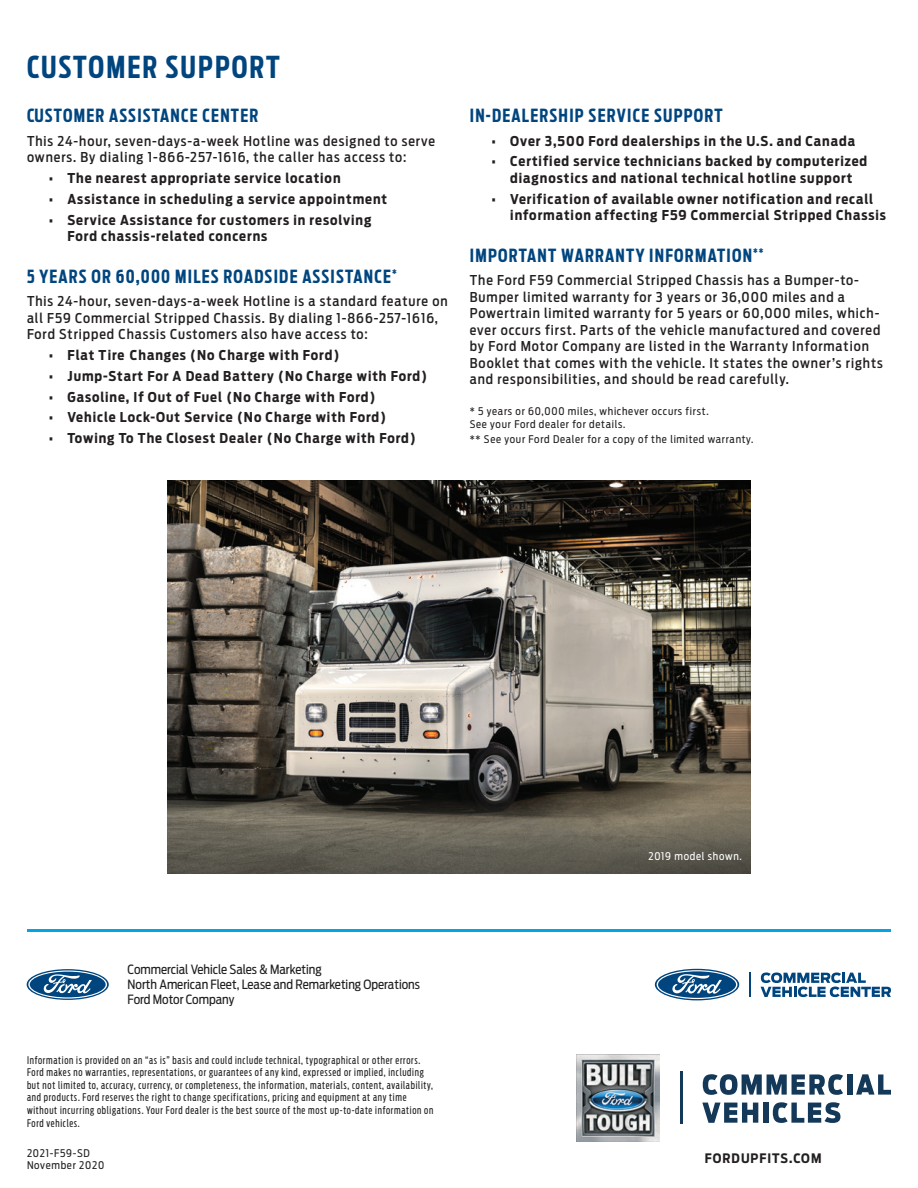
<style>
.page{position:relative;width:918px;height:1188px;background:#fff}
.page>*{position:absolute;margin:0;border:0;box-sizing:border-box;transform-origin:0 0}
.t1{font:700 30px "Ford Antenna Extra Cond";letter-spacing:.065em;color:#01457f}
.t2{font:700 18px "Ford Antenna Extra Cond";letter-spacing:.07em;color:#01457f}
.t3{font:500 13.5px/16.5px "Ford Antenna Cond";letter-spacing:.07em;color:#231f20}
.t4{font:700 13.5px/16.5px "Ford Antenna Cond";letter-spacing:.07em;color:#231f20}
.t5{font:700 13.05px "Ford Antenna Cond";letter-spacing:.075em;color:#231f20}
.t6{font:12.75px/14.9px "Ford Antenna Cond";color:#231f20}
.t7{font:10.5px/12.6px "Ford Antenna Extra Cond";letter-spacing:.07em;color:#231f20}
.t8{font:10.5px/12px "Ford Antenna Cond";letter-spacing:.07em;color:#231f20}
.t9{font:10.5px "Ford Antenna Cond";letter-spacing:.07em;color:#fff}
</style>
<div class="page">
<img style="left:167px;top:481px;width:584px;height:392px">
<svg style="left:27px;top:969px;width:82px;height:31px"></svg>
<svg style="left:28px;top:970px;width:79px;height:29px"></svg>
<hr style="left:27px;top:929px;width:864px;height:3px;background:#00a5e3">
<img style="left:577px;top:1054px;width:82px;height:88px">
<svg style="left:703px;top:1074px;width:140px;height:21px"></svg>
<div style="left:847px;top:1074px;width:5px;height:21px;background:#133858"></div>
<svg style="left:856px;top:1074px;width:35px;height:21px"></svg>
<svg style="left:702px;top:1103px;width:56px;height:20px"></svg>
<div style="left:763px;top:1103px;width:6px;height:20px;background:#133858"></div>
<svg style="left:773px;top:1102px;width:67px;height:21px"></svg>
<hr style="left:681px;top:1072px;width:2px;height:52px;background:#133858">
<svg style="left:655px;top:969px;width:84px;height:31px"></svg>
<svg style="left:657px;top:970px;width:80px;height:29px"></svg>
<svg style="left:761px;top:973px;width:130px;height:24px"></svg>
<svg style="left:750px;top:972px;width:1px;height:25px"></svg>
<h1 class="t1" style="left:27px;top:41px;width:254px">CUSTOMER SUPPORT</h1>
<h2 class="t2" style="left:27px;top:100px;width:233px">CUSTOMER ASSISTANCE CENTER</h2>
<p class="t3" style="left:27px;top:131px;width:410px">This 24-hour, seven-days-a-week Hotline was designed to serve owners. By dialing 1-866-257-1616, the caller has access to:</p>
<p class="t4" style="left:49px;top:168px;width:293px">• The nearest appropriate service location</p>
<p class="t4" style="left:49px;top:189px;width:340px">• Assistance in scheduling a service appointment</p>
<p class="t4" style="left:68px;top:210px;width:305px;text-indent:-19px">• Service Assistance for customers in resolving<br>Ford chassis-related concerns</p>
<h2 class="t2" style="left:27px;top:261px;width:371px">5 YEARS OR 60,000 MILES ROADSIDE ASSISTANCE<sup>*</sup></h2>
<p class="t3" style="left:27px;top:291px;width:422px">This 24-hour, seven-days-a-week Hotline is a standard feature on all F59 Commercial Stripped Chassis. By dialing 1-866-257-1616,<br>Ford Stripped Chassis Customers also have access to:</p>
<p class="t4" style="left:49px;top:345px;width:292px">• Flat Tire Changes (No Charge with Ford)</p>
<p class="t4" style="left:49px;top:366px;width:380px">• Jump-Start For A Dead Battery (No Charge with Ford)</p>
<p class="t4" style="left:49px;top:387px;width:328px">• Gasoline, If Out of Fuel (No Charge with Ford)</p>
<p class="t4" style="left:49px;top:408px;width:339px">• Vehicle Lock-Out Service (No Charge with Ford)</p>
<p class="t4" style="left:49px;top:428px;width:369px">• Towing To The Closest Dealer (No Charge with Ford)</p>
<h2 class="t2" style="left:470px;top:100px;width:254px">IN-DEALERSHIP SERVICE SUPPORT</h2>
<p class="t4" style="left:492px;top:131px;width:365px">• Over 3,500 Ford dealerships in the U.S. and Canada</p>
<p class="t4" style="left:492px;top:152px;width:377px;text-align:center">• Certified service technicians backed by computerized diagnostics and national technical hotline support</p>
<p class="t4" style="left:510px;top:189px;width:377px;text-indent:-19px">• Verification of available owner notification and recall information affecting F59 Commercial Stripped Chassis</p>
<h2 class="t2" style="left:470px;top:240px;width:295px">IMPORTANT WARRANTY INFORMATION<sup>**</sup></h2>
<p class="t3" style="left:470px;top:271px;width:415px">The Ford F59 Commercial Stripped Chassis has a Bumper-to-Bumper limited warranty for 3 years or 36,000 miles and a Powertrain limited warranty for 5 years or 60,000 miles, which&shy;ever occurs first. Parts of the vehicle manufactured and covered by Ford Motor Company are listed in the Warranty Information Booklet that comes with the vehicle. It states the owner’s rights and responsibilities, and should be read carefully.</p>
<p class="t8" style="left:470px;top:404px;width:240px;line-height:12.6px">* 5 years or 60,000 miles, whichever occurs first.<br>See your Ford dealer for details.</p>
<p class="t8" style="left:470px;top:432px;width:285px">** See your Ford Dealer for a copy of the limited warranty.</p>
<p class="t6" style="left:128px;top:961px;width:294px">Commercial Vehicle Sales &amp; Marketing<br>North American Fleet, Lease and Remarketing Operations<br>Ford Motor Company</p>
<p class="t7" style="left:27px;top:1052px;width:408px">Information is provided on an “as is” basis and could include technical, typographical or other errors.<br>Ford makes no warranties, representations, or guarantees of any kind, expressed or implied, including but not limited to, accuracy, currency, or completeness, the information, materials, content, availability, and products. Ford reserves the right to change specifications, pricing and equipment at any time without incurring obligations. Your Ford dealer is the best source of the most up-to-date information on Ford vehicles.</p>
<p class="t8" style="left:27px;top:1146px;width:79px">2021-F59-SD<br>November 2020</p>
<p class="t9" style="left:648px;top:847px;width:95px">2019 model shown.</p>
<p class="t5" style="left:705px;top:1146px;width:118px">FORDUPFITS.COM</p>
</div>
